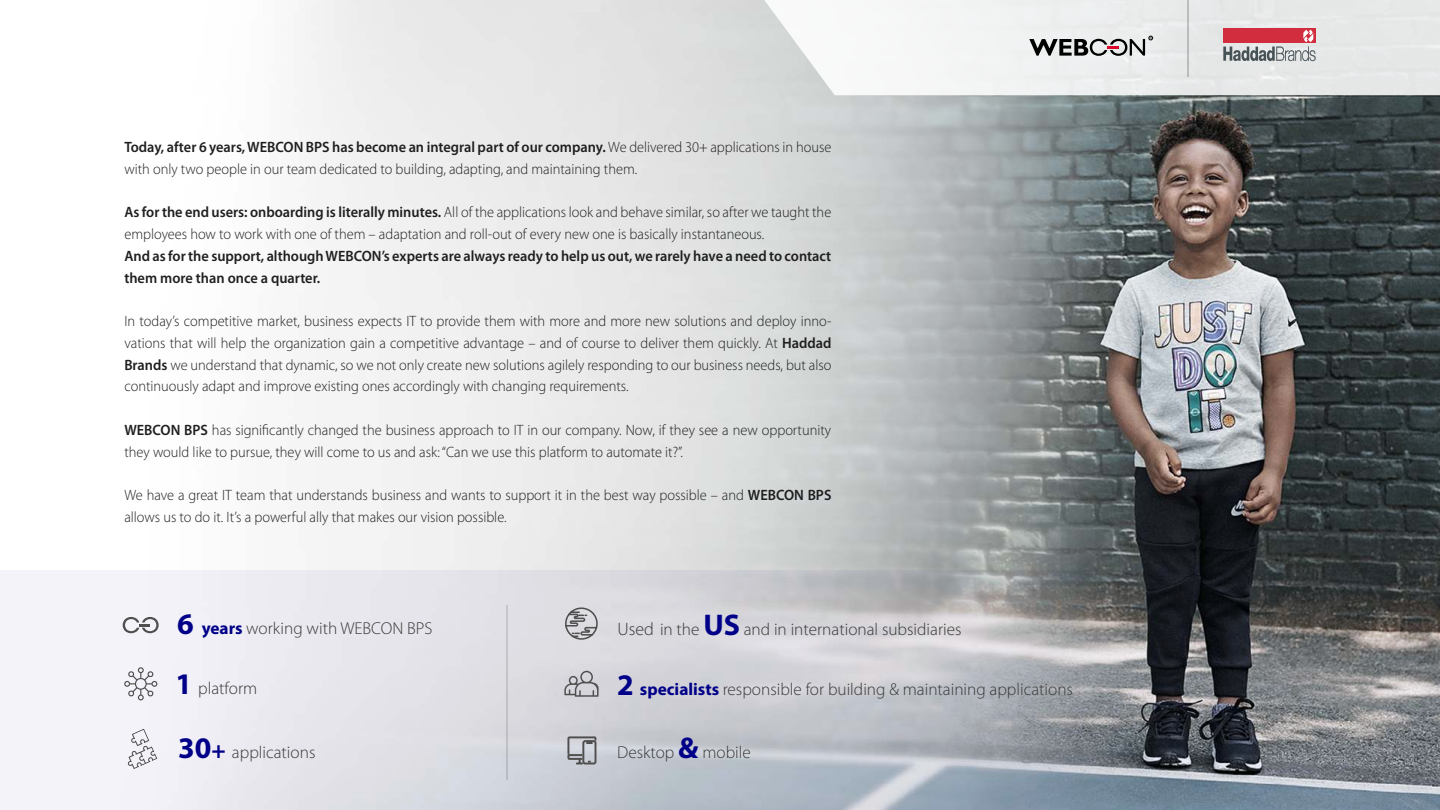
<style>
.page{position:relative;width:1440px;height:810px;background:#fff}
.page>*{position:absolute;margin:0;border:0;box-sizing:border-box;transform-origin:0 0}
.t1{font:300 17.25px "Myriad Pro";color:#393938}
.t2{font:300 15px/21.8px "Myriad Pro";color:#1f1f1f;scale:.96 1}
.t3{font:600 15px/21.8px "Myriad Pro";color:#1f1f1f;scale:.96 1}
.s1{font-weight:600}
.s2{font-weight:700;font-size:30px;color:#008}
.s3{font-weight:700;color:#008}
.s4{font-size:18px}
.s5{font-weight:700;font-size:24px;color:#008}
</style>
<div class="page">
<img style="left:305px;top:0;width:1135px;height:570px">
<svg style="left:0;top:570px;width:1440px;height:240px;background:#b7babf"></svg>
<svg style="left:123px;top:617px;width:36px;height:16px"></svg>
<svg style="left:124px;top:667px;width:33px;height:33px"></svg>
<svg style="left:565px;top:607px;width:33px;height:32px"></svg>
<svg style="left:564px;top:671px;width:35px;height:26px"></svg>
<svg style="left:568px;top:736px;width:28px;height:28px"></svg>
<svg style="left:128px;top:729px;width:29px;height:40px"></svg>
<hr style="left:506px;top:605px;width:1px;height:175px;background:#000">
<svg style="left:734px;top:0;width:706px;height:95px;fill:#ebecec"></svg>
<svg style="left:1029px;top:36px;width:124px;height:20px;background:#9a9899"></svg>
<div style="left:1223px;top:29px;width:92px;height:14px;background:#d22d3e"></div>
<svg style="left:1223px;top:30px;width:93px;height:31px"></svg>
<hr style="left:1187px;top:0;width:1px;height:77px;background:#000">
<p class="t2" style="left:124px;top:138px;width:738px"><span class="s1">Today, after 6 years, WEBCON BPS has become an integral part of our company.</span> We delivered 30+ applications in house with only two people in our team dedicated to building, adapting, and maintaining them.</p>
<p class="t2" style="left:124px;top:203px;width:738px"><span class="s1">As for the end users: onboarding is literally minutes.</span> All of the applications look and behave similar, so after we taught the employees how to work with one of them – adaptation and roll-out of every new one is basically instantaneous.</p>
<p class="t3" style="left:124px;top:246px;width:738px">And as for the support, although WEBCON’s experts are always ready to help us out, we rarely have a need to contact them more than once a quarter.</p>
<p class="t2" style="left:124px;top:312px;width:738px;text-align:justify">In today’s competitive market, business expects IT to provide them with more and more new solutions and deploy inno&shy;vations that will help the organization gain a competitive advantage – and of course to deliver them quickly. At <span class="s1">Haddad Brands</span> we understand that dynamic, so we not only create new solutions agilely responding to our business needs, but also continuously adapt and improve existing ones accordingly with changing requirements.</p>
<p class="t2" style="left:124px;top:420px;width:738px"><span class="s1">WEBCON BPS</span> has significantly changed the business approach to IT in our company. Now, if they see a new opportunity they would like to pursue, they will come to us and ask: “Can we use this platform to automate it?”.</p>
<p class="t2" style="left:124px;top:486px;width:738px">We have a great IT team that understands business and wants to support it in the best way possible – and <span class="s1">WEBCON BPS </span>allows us to do it. It’s a powerful ally that makes our vision possible.</p>
<p class="t1" style="left:177px;top:622px;width:257px"><span class="s2">6</span> <span class="s3">years</span> working with WEBCON BPS</p>
<p class="t1" style="left:176px;top:681px;width:83px"><span class="s2">1</span> platform</p>
<p class="t1" style="left:617px;top:622px;width:346px"><span class="s4">Used</span> in the <span class="s2">US</span> and in international subsidiaries</p>
<p class="t1" style="left:617px;top:682px;width:457px"><span class="s2">2</span> <span class="s3">specialists</span> responsible for building &amp; maintaining applications</p>
<p class="t1" style="left:178px;top:746px;width:139px"><span class="s2">30</span><span class="s5">+</span> applications</p>
<p class="t1" style="left:617px;top:746px;width:135px">Desktop <span class="s2">&amp;</span> mobile</p>
</div>
